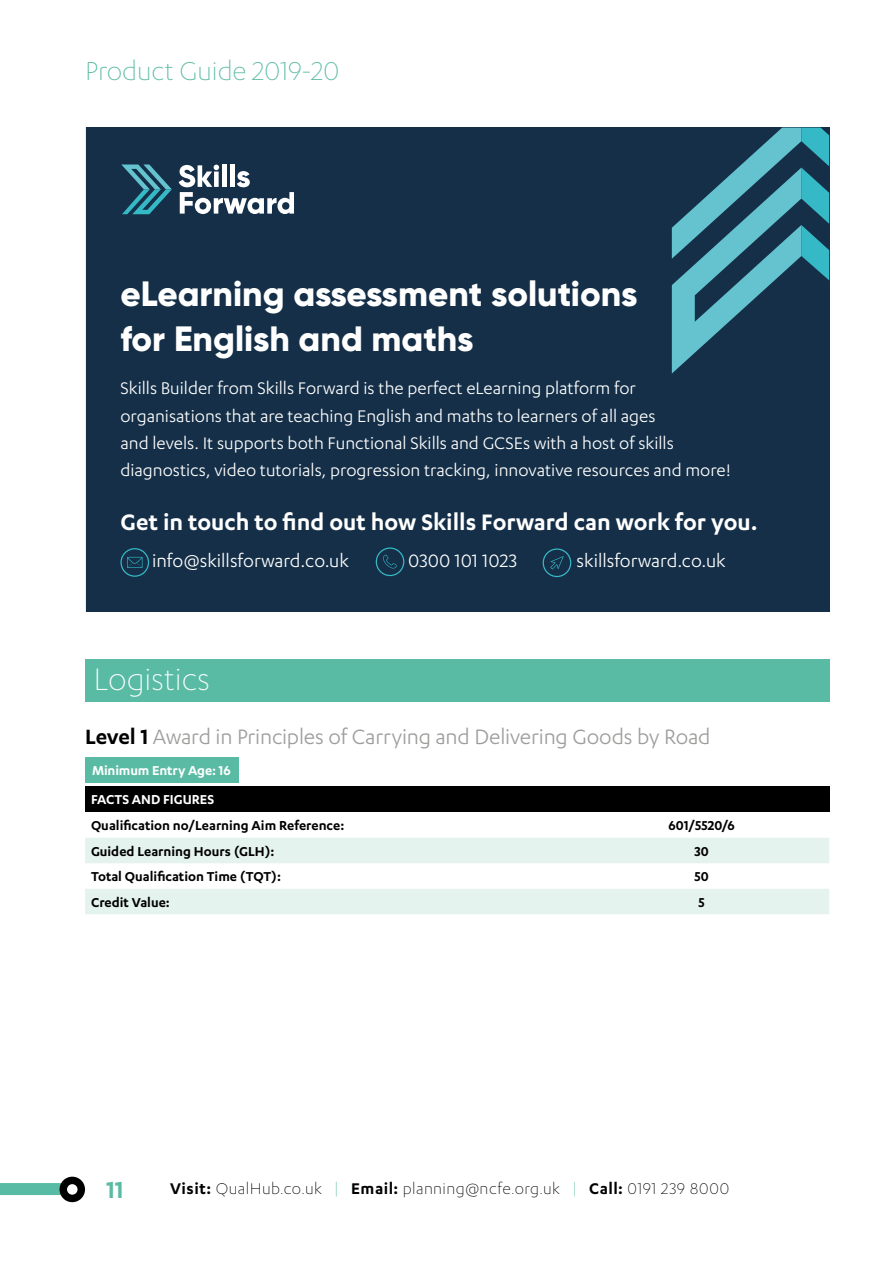
<style>
.page{position:relative;width:893px;height:1263px;background:#fff}
.page>*{position:absolute;margin:0;border:0;box-sizing:border-box;transform-origin:0 0}
.t1{font:300 36px "Karbon";color:#fff}
.t2{font:800 35.1px/45.5px "Gilroy";color:#fff}
.t3{font:300 30px "Karbon";color:#5abba4}
.t4{font:600 27px "Karbon";color:#5abba4}
.t5{font:600 25.95px "Karbon";color:#fff}
.t6{font:24px "Karbon";letter-spacing:-.005em;color:#9d9d9c}
.t7{font:20.85px "Karbon";color:#fff}
.t8{font:19.5px/27.3px "Karbon";color:#fff}
.t9{font:300 18px "Karbon";letter-spacing:.025em;color:#000}
.t10{font:600 15px "Karbon";color:#000}
.t11{font:600 15px "Karbon";letter-spacing:-.005em;color:#fff}
.s1{font-weight:600;color:#000}
.s2{font-weight:600}
.s3{color:#5abba4}
</style>
<div class="page">
<div style="left:0;top:1183px;width:81px;height:12px;background:#5abba4"></div>
<svg style="left:60px;top:1177px;width:25px;height:25px"></svg>
<div style="left:86px;top:128px;width:743px;height:484px;background:#142f47"></div>
<div style="left:222px;top:164px;width:5px;height:23px;background:#fff"></div>
<div style="left:230px;top:164px;width:5px;height:23px;background:#fff"></div>
<svg style="left:179px;top:165px;width:115px;height:49px"></svg>
<svg style="left:121px;top:164px;width:51px;height:50px"></svg>
<svg style="left:376px;top:547px;width:28px;height:29px"></svg>
<svg style="left:120px;top:548px;width:29px;height:29px"></svg>
<svg style="left:543px;top:548px;width:28px;height:29px"></svg>
<svg style="left:672px;top:128px;width:157px;height:246px"></svg>
<div style="left:85px;top:659px;width:744px;height:43px;background:#5abba4"></div>
<div style="left:85px;top:787px;width:744px;height:25px;background:#000"></div>
<svg style="left:85px;top:838px;width:744px;height:76px;fill:#e5f3ee"></svg>
<div style="left:85px;top:757px;width:153px;height:25px;background:#5abba4"></div>
<h3 class="t3" style="left:85px;top:54px;width:256px">Product Guide 2019-20</h3>
<h2 class="t2" style="left:120px;top:271px;width:519px">eLearning assessment solutions for English and maths</h2>
<p class="t8" style="left:120px;top:374px;width:612px">Skills Builder from Skills Forward is the perfect eLearning platform for organisations that are teaching English and maths to learners of all ages<br>and levels. It supports both Functional Skills and GCSEs with a host of skills diagnostics, video tutorials, progression tracking, innovative resources and more!</p>
<h3 class="t5" style="left:120px;top:507px;width:639px">Get in touch to find out how Skills Forward can work for you.</h3>
<p class="t7" style="left:152px;top:550px;width:198px">info@skillsforward.co.uk</p>
<p class="t7" style="left:408px;top:550px;width:110px">0300 101 1023</p>
<p class="t7" style="left:576px;top:550px;width:151px">skillsforward.co.uk</p>
<h1 class="t1" style="left:94px;top:659px;width:118px">Logistics</h1>
<p class="t6" style="left:85px;top:723px;width:627px"><span class="s1">Level 1</span> Award in Principles of Carrying and Delivering Goods by Road</p>
<p class="t11" style="left:92px;top:762px;width:140px">Minimum Entry Age: 16</p>
<p class="t11" style="left:91px;top:791px;width:125px">FACTS AND FIGURES</p>
<p class="t10" style="left:91px;top:817px;width:255px">Qualification no/Learning Aim Reference:</p>
<p class="t10" style="left:669px;top:817px;width:68px">601/5520/6</p>
<p class="t10" style="left:91px;top:842px;width:185px">Guided Learning Hours (GLH):</p>
<p class="t10" style="left:694px;top:842px;width:16px">30</p>
<p class="t10" style="left:91px;top:868px;width:192px">Total Qualification Time (TQT):</p>
<p class="t10" style="left:694px;top:868px;width:16px">50</p>
<p class="t10" style="left:91px;top:894px;width:80px">Credit Value:</p>
<p class="t10" style="left:698px;top:894px;width:8px">5</p>
<h3 class="t4" style="left:106px;top:1175px;width:19px">11</h3>
<p class="t9" style="left:170px;top:1179px;width:560px"><span class="s2">Visit:</span> QualHub.co.uk <span class="s3">|</span> <span class="s2">Email:</span> planning@ncfe.org.uk <span class="s3">|</span> <span class="s2">Call:</span> 0191 239 8000</p>
</div>
